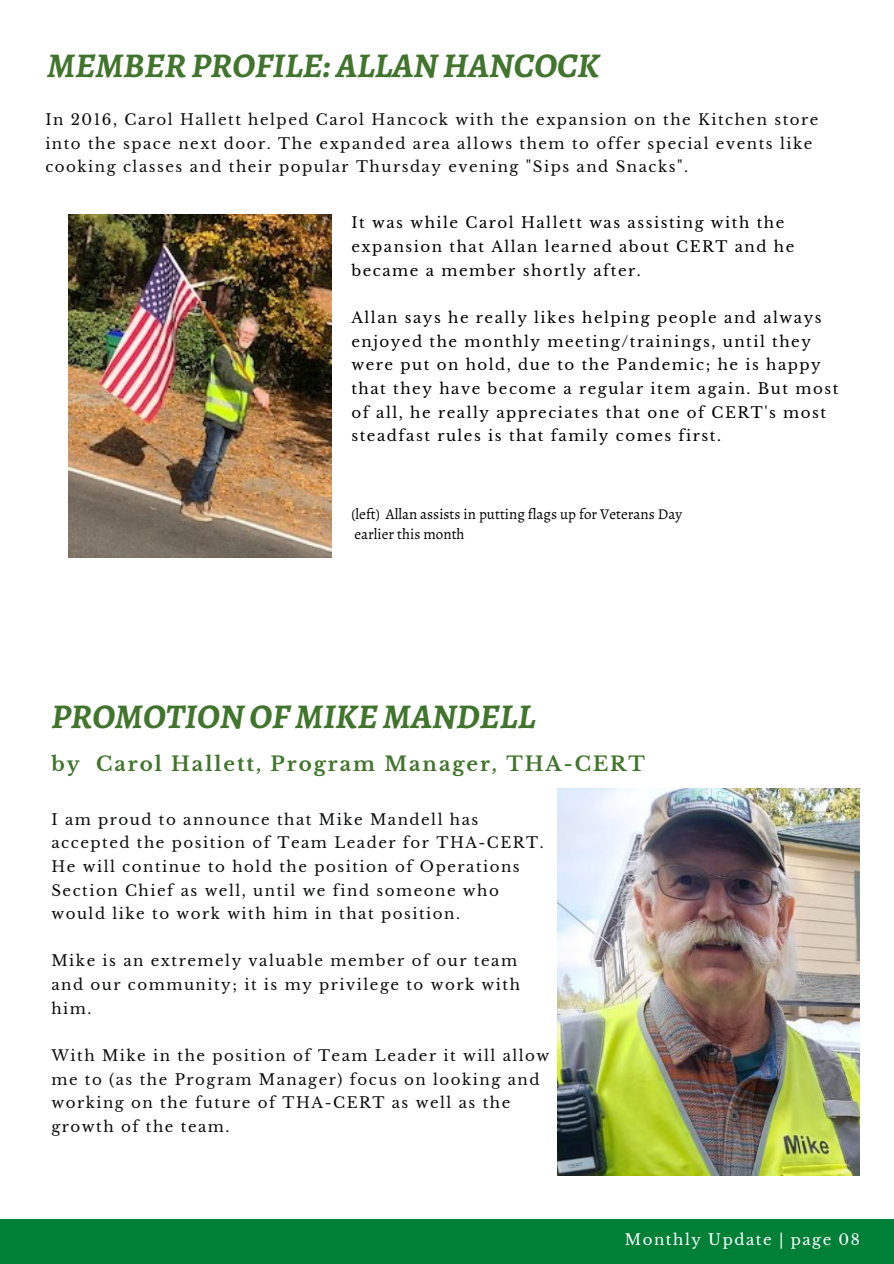
<style>
.page{position:relative;width:894px;height:1264px;background:#fff}
.page>*{position:absolute;margin:0;border:0;box-sizing:border-box;transform-origin:0 0}
.t1{font:italic 700 34.8px "Alegreya";color:#41742c}
.t2{font:700 19.8px "Libre Baskerville";letter-spacing:.1em;color:#41742c}
.t3{font:15px/23.7px "Libre Baskerville";letter-spacing:.1em;color:#0b0d0c}
.t4{font:15px/23.7px "Libre Baskerville";letter-spacing:.1em;color:#000}
.t5{font:15px "Alegreya";color:#000}
.t6{font:15px "Libre Baskerville";letter-spacing:.1em;color:#fff}
</style>
<div class="page">
<img style="left:68px;top:214px;width:263px;height:344px">
<div style="left:0;top:1218px;width:893px;height:45px;background:#008037"></div>
<img style="left:557px;top:789px;width:302px;height:386px">
<p class="t1" style="left:47px;top:41px;width:554px">MEMBERPROFILE:ALLAN HANCOCK</p>
<p class="t3" style="left:45px;top:108px;width:774px">In 2016, Carol Hallett helped Carol Hancock with the expansion on the Kitchen store into the space next door. The expanded area allows them to offer special events like cooking classes and their popular Thursday evening "Sips and Snacks".</p>
<p class="t4" style="left:351px;top:211px;width:444px">It was while Carol Hallett was assisting with the expansion that Allan learned about CERT and he became a member shortly after.</p>
<p class="t4" style="left:351px;top:306px;width:488px">Allan says he really likes helping people and always enjoyed the monthly meeting/trainings, until they were put on hold, due to the Pandemic; he is happy that they have become a regular item again. But most of all, he really appreciates that one of CERT's most steadfast rules is that family comes first.</p>
<p class="t5" style="left:351px;top:503px;width:332px">(left) Allan assists in putting flags up for Veterans Day</p>
<p class="t5" style="left:354px;top:523px;width:112px">earlier this month</p>
<p class="t1" style="left:51px;top:692px;width:485px">PROMOTION OF MIKE MANDELL</p>
<p class="t2" style="left:51px;top:751px;width:594px">by Carol Hallett, Program Manager, THA-CERT</p>
<p class="t3" style="left:51px;top:807px;width:493px">I am proud to announce that Mike Mandell has accepted the position of Team Leader for THA-CERT.<br>He will continue to hold the position of Operations Section Chief as well, until we find someone who would like to work with him in that position.</p>
<p class="t3" style="left:51px;top:949px;width:470px">Mike is an extremely valuable member of our team and our community; it is my privilege to work with him.</p>
<p class="t3" style="left:51px;top:1043px;width:499px">With Mike in the position of Team Leader it will allow me to (as the Program Manager) focus on looking and working on the future of THA-CERT as well as the growth of the team.</p>
<p class="t6" style="left:624px;top:1230px;width:236px">Monthly Update | page 08</p>
</div>
